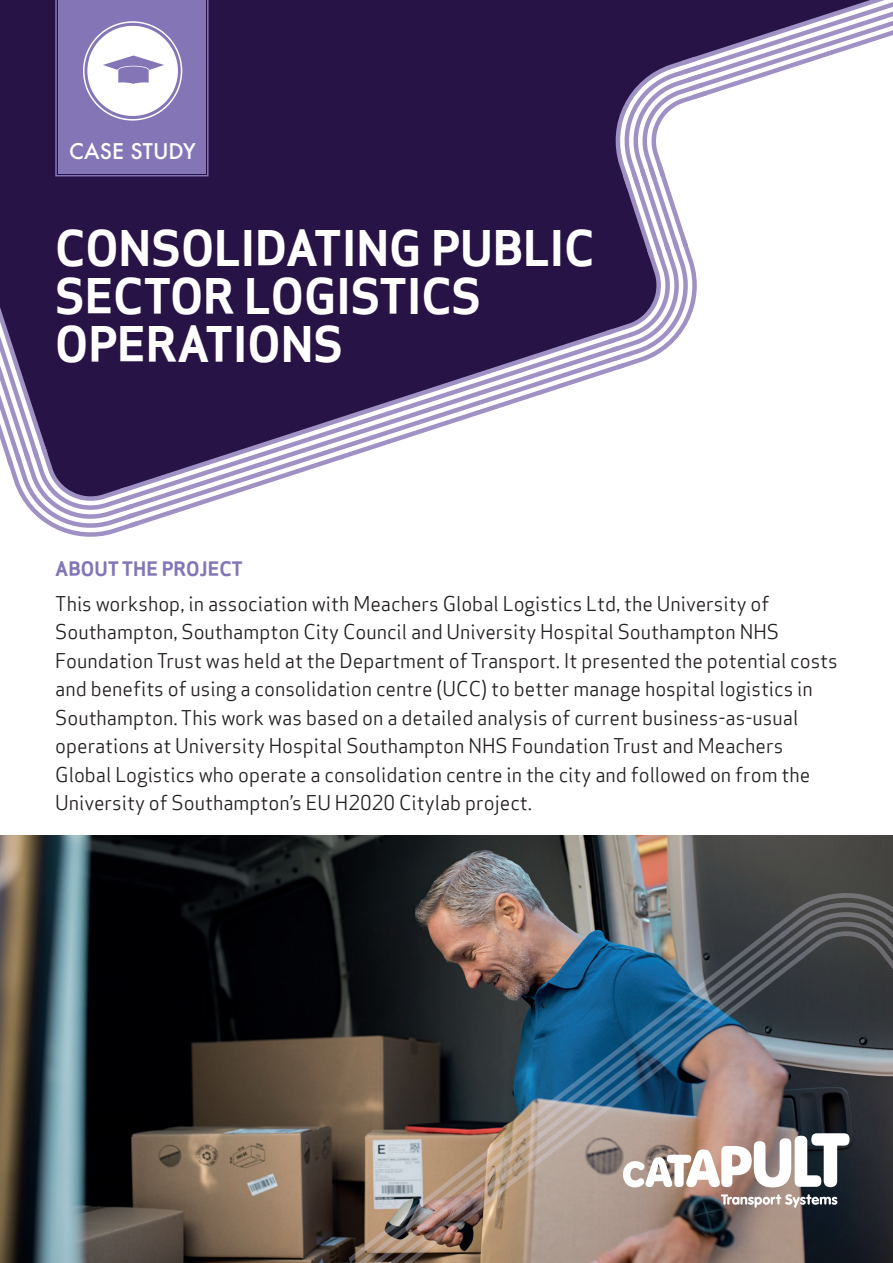
<style>
.page{position:relative;width:893px;height:1263px;background:#fff}
.page>*{position:absolute;margin:0;border:0;box-sizing:border-box;transform-origin:0 0}
.t1{font:700 48px/48px "Apex Sans";color:#fff}
.t2{font:500 21px "Futura";color:#fff}
.t3{font:19.5px/28.5px "Apex Sans";color:#231f20}
.t4{font:700 19.5px "Apex Sans";color:#8476b6}
</style>
<div class="page">
<div style="left:0;top:0;width:606px;height:329px;background:#271345"></div>
<svg style="left:138px;top:369px;width:480px;height:142px"></svg>
<svg style="left:138px;top:369px;width:478px;height:133px"></svg>
<svg style="left:138px;top:329px;width:475px;height:165px"></svg>
<svg style="left:0;top:307px;width:138px;height:230px"></svg>
<svg style="left:606px;top:0;width:287px;height:369px"></svg>
<svg style="left:55px;top:0;width:154px;height:176px"></svg>
<img style="left:0;top:836px;width:893px;height:427px">
<svg style="left:351px;top:930px;width:272px;height:333px;background:#645853"></svg>
<img style="left:359px;top:953px;width:446px;height:310px">
<img style="left:623px;top:882px;width:270px;height:336px">
<p class="t2" style="left:69px;top:137px;width:128px">CASE STUDY</p>
<h1 class="t1" style="left:55px;top:224px;width:540px">CONSOLIDATING PUBLIC<br>SECTOR LOGISTICS<br>OPERATIONS</h1>
<p class="t4" style="left:55px;top:556px;width:189px">ABOUT THE PROJECT</p>
<p class="t3" style="left:55px;top:588px;width:784px">This workshop, in association with Meachers Global Logistics Ltd, the University of Southampton, Southampton City Council and University Hospital Southampton NHS Foundation Trust was held at the Department of Transport. It presented the potential costs and benefits of using a consolidation centre (UCC) to better manage hospital logistics in Southampton. This work was based on a detailed analysis of current business-as-usual operations at University Hospital Southampton NHS Foundation Trust and Meachers Global Logistics who operate a consolidation centre in the city and followed on from the University of Southampton’s EU H2020 Citylab project.</p>
</div>
